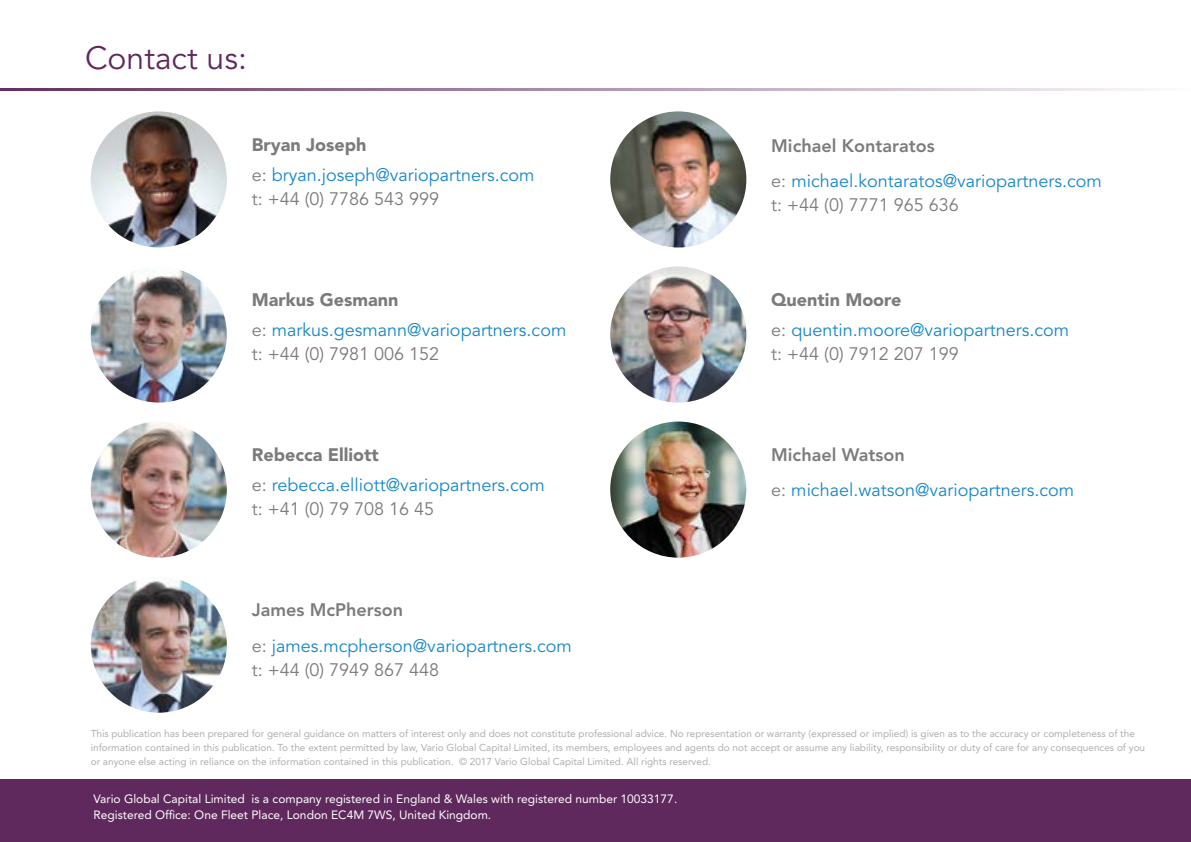
<style>
.page{position:relative;width:1191px;height:842px;background:#fff}
.page>*{position:absolute;margin:0;border:0;box-sizing:border-box;transform-origin:0 0}
.t1{font:32px "Avenir LT Std";color:#60295e}
.t2{font:18px/29.6px "Avenir LT Std";color:#1887c9}
.t3{font:18px "Avenir LT Std";color:#7c7b7b}
.t4{font:12px/15.6px "Avenir LT Std";color:#fff}
.t5{font:10px/14px "Avenir LT Std";color:#b1adaf}
.s1{font-weight:900;color:#7c7b7b}
.s2{color:#7c7b7b}
.s3{font-weight:800;color:#7c7b7b}
</style>
<div class="page">
<img style="left:91px;top:111px;width:136px;height:136px;border-radius:68px">
<img style="left:91px;top:266px;width:136px;height:137px;border-radius:68px">
<img style="left:91px;top:422px;width:136px;height:136px;border-radius:68px">
<img style="left:610px;top:111px;width:136px;height:136px;border-radius:68px">
<img style="left:610px;top:422px;width:136px;height:136px;border-radius:68px">
<div style="left:0;top:780px;width:1191px;height:62px;background:#60295e"></div>
<hr style="left:0;top:88px;width:1191px;height:3px;background:#60295e">
<img style="left:610px;top:266px;width:136px;height:137px;border-radius:68px">
<img style="left:91px;top:577px;width:136px;height:136px;border-radius:68px">
<h1 class="t1" style="left:85px;top:40px;width:163px">Contact us:</h1>
<h2 class="t2" style="left:252px;top:130px;width:284px"><span class="s1">Bryan Joseph<br></span><span class="s2">e:</span> bryan.joseph@variopartners.com</h2>
<h2 class="t3" style="left:252px;top:188px;width:189px">t: +44 (0) 7786 543 999</h2>
<h2 class="t2" style="left:252px;top:286px;width:316px"><span class="s1">Markus Gesmann<br></span><span class="s2">e:</span> markus.gesmann@variopartners.com</h2>
<h2 class="t3" style="left:252px;top:343px;width:189px">t: +44 (0) 7981 006 152</h2>
<h2 class="t2" style="left:252px;top:441px;width:295px"><span class="s1">Rebecca Elliott<br></span><span class="s2">e:</span> rebecca.elliott@variopartners.com</h2>
<h2 class="t3" style="left:252px;top:498px;width:184px">t: +41 (0) 79 708 16 45</h2>
<h2 class="t2" style="left:252px;top:593px;width:322px;line-height:35.4px"><span class="s3">James McPherson<br></span><span class="s2">e:</span> james.mcpherson@variopartners.com</h2>
<h2 class="t3" style="left:252px;top:659px;width:189px">t: +44 (0) 7949 867 448</h2>
<h2 class="t2" style="left:771px;top:128px;width:332px;line-height:35.4px"><span class="s3">Michael Kontaratos<br></span><span class="s2">e:</span> michael.kontaratos@variopartners.com</h2>
<h2 class="t3" style="left:771px;top:194px;width:189px">t: +44 (0) 7771 965 636</h2>
<h2 class="t2" style="left:771px;top:286px;width:299px"><span class="s1">Quentin Moore<br></span><span class="s2">e:</span> quentin.moore@variopartners.com</h2>
<h2 class="t3" style="left:771px;top:343px;width:189px">t: +44 (0) 7912 207 199</h2>
<h2 class="t2" style="left:771px;top:437px;width:304px;line-height:35.4px"><span class="s3">Michael Watson<br></span><span class="s2">e:</span> michael.watson@variopartners.com</h2>
<p class="t5" style="left:91px;top:726px;width:1056px">This publication has been prepared for general guidance on matters of interest only and does not constitute professional advice. No representation or warranty (expressed or implied) is given as to the accuracy or completeness of the information contained in this publication. To the extent permitted by law, Vario Global Capital Limited, its members, employees and agents do not accept or assume any liability, responsibility or duty of care for any consequences of you or anyone else acting in reliance on the information contained in this publication. © 2017 Vario Global Capital Limited. All rights reserved.</p>
<p class="t4" style="left:94px;top:791px;width:585px">Vario Global Capital Limited is a company registered in England &amp; Wales with registered number 10033177.<br>Registered Office: One Fleet Place, London EC4M 7WS, United Kingdom.</p>
</div>
